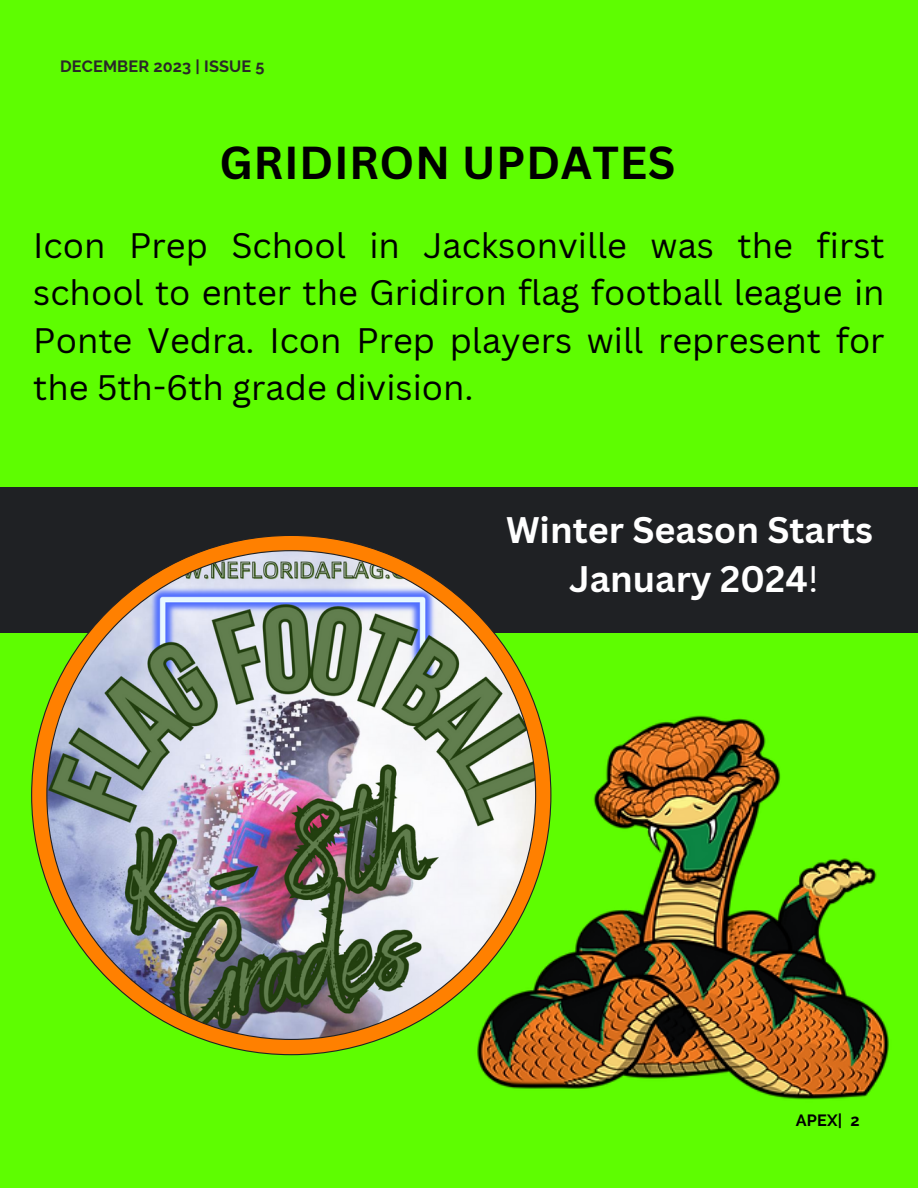
<style>
.page{position:relative;width:918px;height:1188px;background:#5efd01}
.page>*{position:absolute;margin:0;border:0;box-sizing:border-box;transform-origin:0 0}
.t1{font:700 45px "Canva Sans";letter-spacing:.01em;color:#000}
.t2{font:700 36px "Canva Sans";color:#fff}
.t3{font:34.5px/47.2px "Canva Sans";color:#000;text-align:justify}
.t4{font:700 16.2px "Raleway";letter-spacing:.01em;color:#2a2829}
.t5{font:700 16.2px "Raleway";color:#000}
.s1{font-weight:400}
</style>
<div class="page">
<img style="left:477px;top:715px;width:412px;height:385px">
<div style="left:0;top:487px;width:918px;height:146px;background:#1f2124"></div>
<img style="left:31px;top:536px;width:520px;height:519px">
<p class="t4" style="left:60px;top:57px;width:206px">DECEMBER 2023 | ISSUE 5</p>
<p class="t1" style="left:220px;top:131px;width:457px">GRIDIRON UPDATES</p>
<p class="t3" style="left:33px;top:221px;width:853px">Icon Prep School in Jacksonville was the first school to enter the Gridiron flag football league in Ponte Vedra. Icon Prep players will represent for the 5th-6th grade division.</p>
<p class="t2" style="left:506px;top:504px;width:369px">Winter Season Starts</p>
<p class="t2" style="left:569px;top:554px;width:251px">January 2024<span class="s1">!</span></p>
<p class="t5" style="left:796px;top:1111px;width:65px">APEX| 2</p>
</div>
